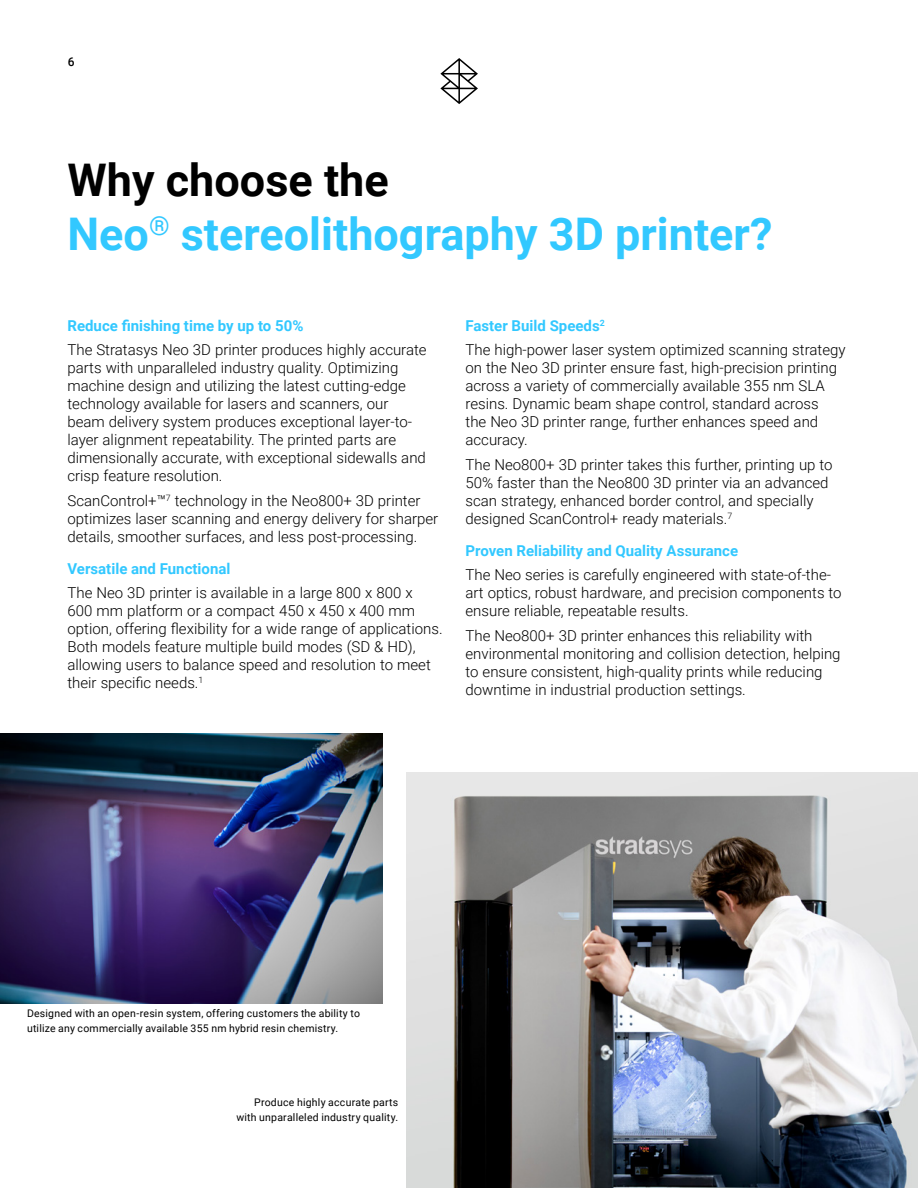
<style>
.page{position:relative;width:918px;height:1188px;background:#fff}
.page>*{position:absolute;margin:0;border:0;box-sizing:border-box;transform-origin:0 0}
.t1{font:700 45px/54px "Roboto";color:#32c8ff}
.t2{font:300 15px/18px "Roboto";color:#000}
.t3{font:700 15px "Roboto";color:#32c8ff}
.t4{font:500 12px "Roboto";color:#000}
.t5{font:10.5px/15px "Roboto";letter-spacing:.02em;color:#000}
.s1{color:#000}
.s2{font-weight:700;color:#32c8ff}
</style>
<div class="page">
<svg style="left:440px;top:58px;width:38px;height:46px"></svg>
<img style="left:406px;top:772px;width:512px;height:416px">
<img style="left:0;top:734px;width:382px;height:269px">
<p class="t4" style="left:68px;top:54px;width:8px">6</p>
<h1 class="t1" style="left:68px;top:151px;width:706px"><span class="s1">Why choose the<br></span>Neo<sup>®</sup> stereolithography 3D printer?</h1>
<p class="t3" style="left:68px;top:315px;width:237px">Reduce finishing time by up to 50%</p>
<p class="t2" style="left:68px;top:340px;width:361px">The Stratasys Neo 3D printer produces highly accurate parts with unparalleled industry quality. Optimizing machine design and utilizing the latest cutting-edge technology available for lasers and scanners, our beam delivery system produces exceptional layer-to&shy;layer alignment repeatability. The printed parts are dimensionally accurate, with exceptional sidewalls and crisp feature resolution.</p>
<p class="t2" style="left:68px;top:491px;width:372px">ScanControl+™<sup>7</sup> technology in the Neo800+ 3D printer optimizes laser scanning and energy delivery for sharper details, smoother surfaces, and less post-processing.</p>
<p class="t3" style="left:68px;top:558px;width:164px">Versatile and Functional</p>
<p class="t2" style="left:68px;top:583px;width:377px">The Neo 3D printer is available in a large 800 x 800 x<br>600 mm platform or a compact 450 x 450 x 400 mm option, offering flexibility for a wide range of applications.<br>Both models feature multiple build modes (SD &amp; HD), allowing users to balance speed and resolution to meet their specific needs.<sup>1</sup></p>
<p class="t2" style="left:466px;top:312px;width:382px;line-height:24.8px"><span class="s2">Faster Build Speeds</span><sup>2<br></sup>The high-power laser system optimized scanning strategy</p>
<p class="t2" style="left:466px;top:358px;width:373px">on the Neo 3D printer ensure fast, high-precision printing across a variety of commercially available 355 nm SLA resins. Dynamic beam shape control, standard across the Neo 3D printer range, further enhances speed and accuracy.</p>
<p class="t2" style="left:466px;top:455px;width:369px">The Neo800+ 3D printer takes this further, printing up to 50% faster than the Neo800 3D printer via an advanced scan strategy, enhanced border control, and specially designed ScanControl+ ready materials.<sup>7</sup></p>
<p class="t3" style="left:466px;top:540px;width:274px">Proven Reliability and Quality Assurance</p>
<p class="t2" style="left:466px;top:565px;width:378px">The Neo series is carefully engineered with state-of-the&shy;art optics, robust hardware, and precision components to ensure reliable, repeatable results.</p>
<p class="t2" style="left:466px;top:626px;width:377px">The Neo800+ 3D printer enhances this reliability with environmental monitoring and collision detection, helping to ensure consistent, high-quality prints while reducing downtime in industrial production settings.</p>
<p class="t5" style="left:27px;top:1006px;width:334px">Designed with an open-resin system, offering customers the ability to utilize any commercially available 355 nm hybrid resin chemistry.</p>
<p class="t5" style="left:236px;top:1094px;width:163px;text-align:right">Produce highly accurate parts with unparalleled industry quality.</p>
</div>
